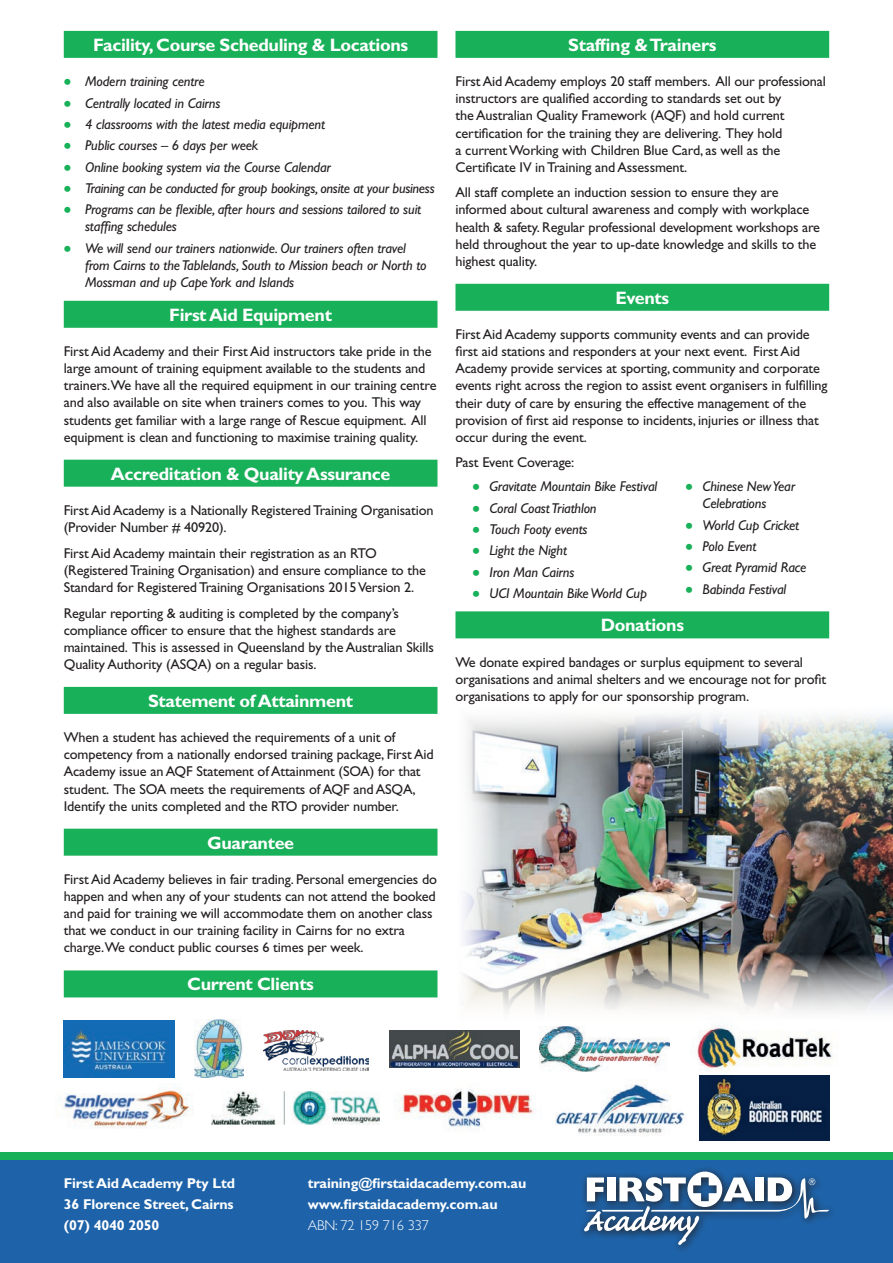
<style>
.page{position:relative;width:893px;height:1263px;background:#fff}
.page>*{position:absolute;margin:0;border:0;box-sizing:border-box;transform-origin:0 0}
.t1{font:700 18px "Gill Sans";letter-spacing:-.02em;color:#fff}
.t2{font:14.25px/17.1px "Gill Sans";letter-spacing:-.01em;color:#231f20}
.t3{font:italic 14.25px/17.1px "Gill Sans";letter-spacing:-.01em;color:#231f20}
.t4{font:700 14.25px/21px "Gill Sans";letter-spacing:-.01em;color:#fff;text-align:justify}
.t5{font:300 14.25px "Gill Sans";letter-spacing:-.01em;color:#fff}
.s1{font-weight:700;font-style:normal;font-size:21px;color:#18b058}
</style>
<div class="page">
<div style="left:0;top:1152px;width:893px;height:111px;background:#18b058"></div>
<div style="left:0;top:1161px;width:893px;height:102px;background:#1e63a9"></div>
<svg style="left:584px;top:1171px;width:245px;height:74px"></svg>
<img style="left:464px;top:714px;width:429px;height:297px">
<div style="left:64px;top:31px;width:373px;height:27px;background:#18b058"></div>
<div style="left:64px;top:301px;width:373px;height:27px;background:#18b058"></div>
<div style="left:64px;top:460px;width:373px;height:27px;background:#18b058"></div>
<div style="left:64px;top:687px;width:373px;height:27px;background:#18b058"></div>
<div style="left:64px;top:829px;width:373px;height:27px;background:#18b058"></div>
<div style="left:64px;top:970px;width:373px;height:27px;background:#18b058"></div>
<div style="left:455px;top:31px;width:374px;height:27px;background:#18b058"></div>
<div style="left:455px;top:284px;width:374px;height:27px;background:#18b058"></div>
<div style="left:455px;top:611px;width:374px;height:27px;background:#18b058"></div>
<img style="left:64px;top:1020px;width:110px;height:57px">
<img style="left:540px;top:1026px;width:129px;height:45px">
<img style="left:63px;top:1089px;width:130px;height:40px">
<img style="left:697px;top:1022px;width:136px;height:54px">
<img style="left:211px;top:1091px;width:168px;height:33px">
<img style="left:700px;top:1075px;width:129px;height:65px">
<img style="left:395px;top:1088px;width:141px;height:42px">
<img style="left:556px;top:1084px;width:129px;height:52px">
<img style="left:195px;top:1020px;width:48px;height:58px">
<img style="left:389px;top:1030px;width:130px;height:37px">
<img style="left:264px;top:1030px;width:105px;height:40px">
<p class="t1" style="left:93px;top:34px;width:317px">Facility, Course Scheduling &amp; Locations</p>
<p class="t3" style="left:64px;top:73px;width:142px"><span class="s1">•</span> Modern training centre</p>
<p class="t3" style="left:64px;top:94px;width:158px"><span class="s1">•</span> Centrally located in Cairns</p>
<p class="t3" style="left:64px;top:116px;width:263px"><span class="s1">•</span> 4 classrooms with the latest media equipment</p>
<p class="t3" style="left:64px;top:137px;width:196px"><span class="s1">•</span> Public courses – 6 days per week</p>
<p class="t3" style="left:64px;top:158px;width:269px"><span class="s1">•</span> Online booking system via the Course Calendar</p>
<p class="t3" style="left:64px;top:180px;width:372px"><span class="s1">•</span> Training can be conducted for group bookings, onsite at your business</p>
<p class="t3" style="left:85px;top:201px;width:338px;text-indent:-21px"><span class="s1">•</span> Programs can be flexible, after hours and sessions tailored to suit staffing schedules</p>
<p class="t3" style="left:85px;top:239px;width:343px;text-indent:-21px"><span class="s1">•</span> We will send our trainers nationwide. Our trainers often travel from Cairns to the Tablelands, South to Mission beach or North to<br>Mossman and up Cape York and Islands</p>
<p class="t1" style="left:169px;top:304px;width:164px">First Aid Equipment</p>
<p class="t2" style="left:64px;top:343px;width:374px">First Aid Academy and their First Aid instructors take pride in the large amount of training equipment available to the students and trainers.We have all the required equipment in our training centre and also available on site when trainers comes to you. This way students get familiar with a large range of Rescue equipment. All equipment is clean and functioning to maximise training quality.</p>
<p class="t1" style="left:111px;top:463px;width:281px">Accreditation &amp; Quality Assurance</p>
<p class="t2" style="left:64px;top:502px;width:371px">First Aid Academy is a Nationally Registered Training Organisation (Provider Number # 40920).</p>
<p class="t2" style="left:64px;top:544px;width:364px">First Aid Academy maintain their registration as an RTO (Registered Training Organisation) and ensure compliance to the<br>Standard for Registered Training Organisations 2015 Version 2.</p>
<p class="t2" style="left:64px;top:604px;width:372px">Regular reporting &amp; auditing is completed by the company’s compliance officer to ensure that the highest standards are maintained. This is assessed in Queensland by the Australian Skills Quality Authority (ASQA) on a regular basis.</p>
<p class="t1" style="left:148px;top:690px;width:206px">Statement of Attainment</p>
<p class="t2" style="left:64px;top:729px;width:371px">When a student has achieved the requirements of a unit of competency from a nationally endorsed training package, First Aid Academy issue an AQF Statement of Attainment (SOA) for that student. The SOA meets the requirements of AQF and ASQA, Identify the units completed and the RTO provider number.</p>
<p class="t1" style="left:207px;top:832px;width:89px">Guarantee</p>
<p class="t2" style="left:64px;top:871px;width:375px">First Aid Academy believes in fair trading. Personal emergencies do happen and when any of your students can not attend the booked and paid for training we will accommodate them on another class that we conduct in our training facility in Cairns for no extra charge.We conduct public courses 6 times per week.</p>
<p class="t1" style="left:187px;top:974px;width:128px">Current Clients</p>
<p class="t1" style="left:568px;top:34px;width:150px">Staffing &amp; Trainers</p>
<p class="t2" style="left:455px;top:73px;width:372px">First Aid Academy employs 20 staff members. All our professional instructors are qualified according to standards set out by<br>the Australian Quality Framework (AQF) and hold current certification for the training they are delivering. They hold<br>a current Working with Children Blue Card, as well as the Certificate IV in Training and Assessment.</p>
<p class="t2" style="left:455px;top:184px;width:366px">All staff complete an induction session to ensure they are informed about cultural awareness and comply with workplace health &amp; safety. Regular professional development workshops are held throughout the year to up-date knowledge and skills to the highest quality.</p>
<p class="t1" style="left:615px;top:287px;width:55px">Events</p>
<p class="t2" style="left:455px;top:326px;width:374px">First Aid Academy supports community events and can provide first aid stations and responders at your next event. First Aid Academy provide services at sporting, community and corporate events right across the region to assist event organisers in fulfilling their duty of care by ensuring the effective management of the provision of first aid response to incidents, injuries or illness that occur during the event.</p>
<p class="t2" style="left:455px;top:454px;width:120px">Past Event Coverage:</p>
<p class="t3" style="left:472px;top:478px;width:186px"><span class="s1">•</span> Gravitate Mountain Bike Festival</p>
<p class="t3" style="left:472px;top:499px;width:126px"><span class="s1">•</span> Coral Coast Triathlon</p>
<p class="t3" style="left:472px;top:521px;width:117px"><span class="s1">•</span> Touch Footy events</p>
<p class="t3" style="left:472px;top:542px;width:96px"><span class="s1">•</span> Light the Night</p>
<p class="t3" style="left:472px;top:563px;width:103px"><span class="s1">•</span> Iron Man Cairns</p>
<p class="t3" style="left:472px;top:585px;width:176px"><span class="s1">•</span> UCI Mountain Bike World Cup</p>
<p class="t3" style="left:703px;top:478px;width:94px;text-indent:-17px"><span class="s1">•</span> Chinese New Year<br>Celebrations</p>
<p class="t3" style="left:686px;top:516px;width:115px"><span class="s1">•</span> World Cup Cricket</p>
<p class="t3" style="left:686px;top:538px;width:72px"><span class="s1">•</span> Polo Event</p>
<p class="t3" style="left:686px;top:559px;width:122px"><span class="s1">•</span> Great Pyramid Race</p>
<p class="t3" style="left:686px;top:580px;width:102px"><span class="s1">•</span> Babinda Festival</p>
<p class="t1" style="left:601px;top:615px;width:85px">Donations</p>
<p class="t2" style="left:455px;top:653px;width:372px">We donate expired bandages or surplus equipment to several organisations and animal shelters and we encourage not for profit organisations to apply for our sponsorship program.</p>
<p class="t4" style="left:64px;top:1173px;width:173px">First Aid Academy Pty Ltd 36 Florence Street, Cairns (07) 4040 2050</p>
<p class="t4" style="left:308px;top:1173px;width:220px">training@firstaidacademy.com.au www.firstaidacademy.com.au</p>
<p class="t5" style="left:308px;top:1217px;width:123px">ABN: 72 159 716 337</p>
</div>
